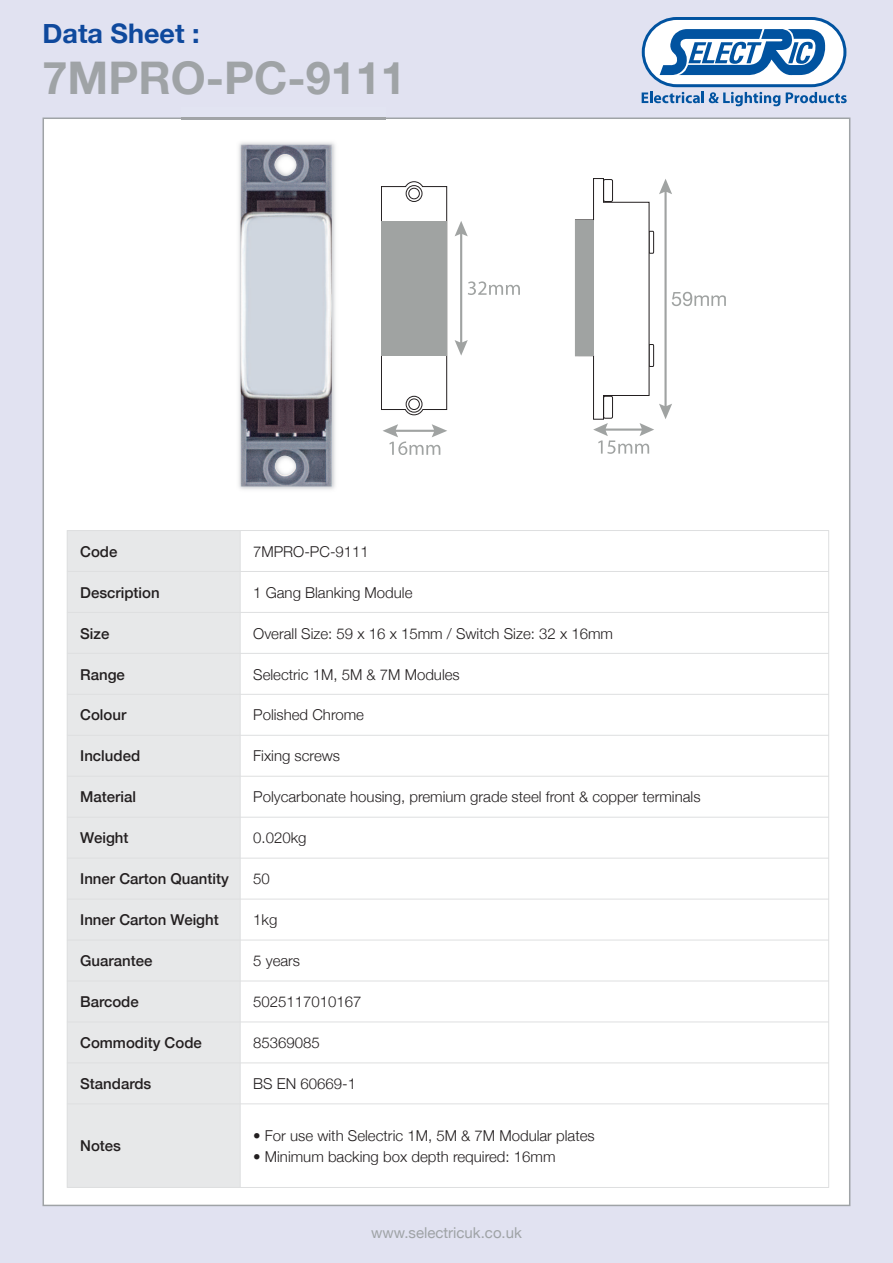
<style>
.page{position:relative;width:893px;height:1263px;background:#e1e2f1}
.page>*{position:absolute;margin:0;border:0;box-sizing:border-box;transform-origin:0 0}
.t1{font:700 45px "Helvetica Neue";color:#9fa3a6}
.t2{font:700 27px "Helvetica Neue";color:#0f499d}
.t3{font:300 15px "Helvetica Neue";color:#231f20}
.t4{font:500 15px "Helvetica Neue";color:#231f20}
.t5{font:15px "Helvetica Neue";color:#9fa3a6}
</style>
<div class="page">
<div style="left:44px;top:119px;width:805px;height:1086px;background:#fff"></div>
<svg style="left:642px;top:17px;width:205px;height:89px"></svg>
<img style="left:182px;top:117px;width:204px;height:373px">
<img style="left:241px;top:145px;width:91px;height:341px">
<div style="left:67px;top:530px;width:173px;height:41px;background:#e7e8e9"></div>
<div style="left:67px;top:571px;width:173px;height:41px;background:#e7e8e9"></div>
<div style="left:67px;top:612px;width:173px;height:41px;background:#e7e8e9"></div>
<div style="left:67px;top:653px;width:173px;height:41px;background:#e7e8e9"></div>
<div style="left:67px;top:694px;width:173px;height:41px;background:#e7e8e9"></div>
<div style="left:67px;top:735px;width:173px;height:41px;background:#e7e8e9"></div>
<div style="left:67px;top:776px;width:173px;height:41px;background:#e7e8e9"></div>
<div style="left:67px;top:817px;width:173px;height:41px;background:#e7e8e9"></div>
<div style="left:67px;top:858px;width:173px;height:41px;background:#e7e8e9"></div>
<div style="left:67px;top:899px;width:173px;height:41px;background:#e7e8e9"></div>
<div style="left:67px;top:940px;width:173px;height:41px;background:#e7e8e9"></div>
<div style="left:67px;top:981px;width:173px;height:41px;background:#e7e8e9"></div>
<div style="left:67px;top:1022px;width:173px;height:41px;background:#e7e8e9"></div>
<div style="left:67px;top:1063px;width:173px;height:41px;background:#e7e8e9"></div>
<div style="left:67px;top:1104px;width:173px;height:84px;background:#e7e8e9"></div>
<hr style="left:67px;top:530px;width:1px;height:658px;background:#dedfe0">
<hr style="left:240px;top:530px;width:1px;height:658px;background:#dedfe0">
<hr style="left:828px;top:530px;width:1px;height:658px;background:#dedfe0">
<hr style="left:67px;top:530px;width:762px;height:1px;background:#dedfe0">
<hr style="left:67px;top:571px;width:762px;height:1px;background:#dedfe0">
<hr style="left:67px;top:612px;width:762px;height:1px;background:#dedfe0">
<hr style="left:67px;top:653px;width:762px;height:1px;background:#dedfe0">
<hr style="left:67px;top:694px;width:762px;height:1px;background:#dedfe0">
<hr style="left:67px;top:735px;width:762px;height:1px;background:#dedfe0">
<hr style="left:67px;top:776px;width:762px;height:1px;background:#dedfe0">
<hr style="left:67px;top:817px;width:762px;height:1px;background:#dedfe0">
<hr style="left:67px;top:858px;width:762px;height:1px;background:#dedfe0">
<hr style="left:67px;top:899px;width:762px;height:1px;background:#dedfe0">
<hr style="left:67px;top:940px;width:762px;height:1px;background:#dedfe0">
<hr style="left:67px;top:981px;width:762px;height:1px;background:#dedfe0">
<hr style="left:67px;top:1022px;width:762px;height:1px;background:#dedfe0">
<hr style="left:67px;top:1063px;width:762px;height:1px;background:#dedfe0">
<hr style="left:67px;top:1103px;width:762px;height:1px;background:#dedfe0">
<hr style="left:67px;top:1187px;width:762px;height:1px;background:#dedfe0">
<svg style="left:455px;top:221px;width:65px;height:135px"></svg>
<svg style="left:383px;top:424px;width:64px;height:31px"></svg>
<svg style="left:381px;top:181px;width:66px;height:234px"></svg>
<svg style="left:406px;top:396px;width:16px;height:16px"></svg>
<div style="left:406px;top:396px;width:16px;height:16px;border:1px solid #231f20;border-radius:50%"></div>
<div style="left:409px;top:399px;width:10px;height:10px;background:#fff;border-radius:50%"></div>
<div style="left:408px;top:399px;width:12px;height:11px;border:1px solid #231f20;border-radius:50%"></div>
<svg style="left:406px;top:186px;width:16px;height:15px"></svg>
<div style="left:406px;top:185px;width:16px;height:17px;border:1px solid #231f20;border-radius:50%"></div>
<div style="left:409px;top:188px;width:10px;height:11px;background:#fff;border-radius:50%"></div>
<div style="left:408px;top:188px;width:12px;height:11px;border:1px solid #231f20;border-radius:50%"></div>
<div style="left:381px;top:221px;width:66px;height:135px;background:#a0a3a2"></div>
<svg style="left:575px;top:178px;width:151px;height:276px"></svg>
<div style="left:575px;top:220px;width:18px;height:136px;background:#a0a3a2"></div>
<h2 class="t2" style="left:43px;top:17px;width:159px">Data Sheet :</h2>
<h1 class="t1" style="left:43px;top:50px;width:365px">7MPRO-PC-9111</h1>
<p class="t4" style="left:80px;top:542px;width:39px">Code</p>
<p class="t3" style="left:253px;top:542px;width:117px">7MPRO-PC-9111</p>
<p class="t4" style="left:80px;top:583px;width:81px">Description</p>
<p class="t3" style="left:253px;top:583px;width:161px">1 Gang Blanking Module</p>
<p class="t4" style="left:80px;top:624px;width:31px">Size</p>
<p class="t3" style="left:253px;top:624px;width:361px">Overall Size: 59 x 16 x 15mm / Switch Size: 32 x 16mm</p>
<p class="t4" style="left:80px;top:665px;width:46px">Range</p>
<p class="t3" style="left:253px;top:665px;width:208px">Selectric 1M, 5M &amp; 7M Modules</p>
<p class="t4" style="left:80px;top:706px;width:48px">Colour</p>
<p class="t3" style="left:253px;top:706px;width:112px">Polished Chrome</p>
<p class="t4" style="left:80px;top:747px;width:62px">Included</p>
<p class="t3" style="left:253px;top:747px;width:88px">Fixing screws</p>
<p class="t4" style="left:80px;top:788px;width:57px">Material</p>
<p class="t3" style="left:253px;top:788px;width:449px">Polycarbonate housing, premium grade steel front &amp; copper terminals</p>
<p class="t4" style="left:80px;top:829px;width:50px">Weight</p>
<p class="t3" style="left:253px;top:829px;width:55px">0.020kg</p>
<p class="t4" style="left:80px;top:870px;width:150px">Inner Carton Quantity</p>
<p class="t3" style="left:253px;top:870px;width:18px">50</p>
<p class="t4" style="left:80px;top:911px;width:140px">Inner Carton Weight</p>
<p class="t3" style="left:253px;top:911px;width:26px">1kg</p>
<p class="t4" style="left:80px;top:951px;width:74px">Guarantee</p>
<p class="t3" style="left:253px;top:952px;width:48px">5 years</p>
<p class="t4" style="left:80px;top:992px;width:60px">Barcode</p>
<p class="t3" style="left:253px;top:993px;width:110px">5025117010167</p>
<p class="t4" style="left:80px;top:1033px;width:123px">Commodity Code</p>
<p class="t3" style="left:253px;top:1033px;width:68px">85369085</p>
<p class="t4" style="left:80px;top:1074px;width:73px">Standards</p>
<p class="t3" style="left:253px;top:1074px;width:104px">BS EN 60669-1</p>
<p class="t4" style="left:80px;top:1137px;width:42px">Notes</p>
<p class="t3" style="left:253px;top:1126px;width:343px">• For use with Selectric 1M, 5M &amp; 7M Modular plates</p>
<p class="t3" style="left:253px;top:1147px;width:304px">• Minimum backing box depth required: 16mm</p>
<p class="t5" style="left:371px;top:1224px;width:152px">www.selectricuk.co.uk</p>
</div>
